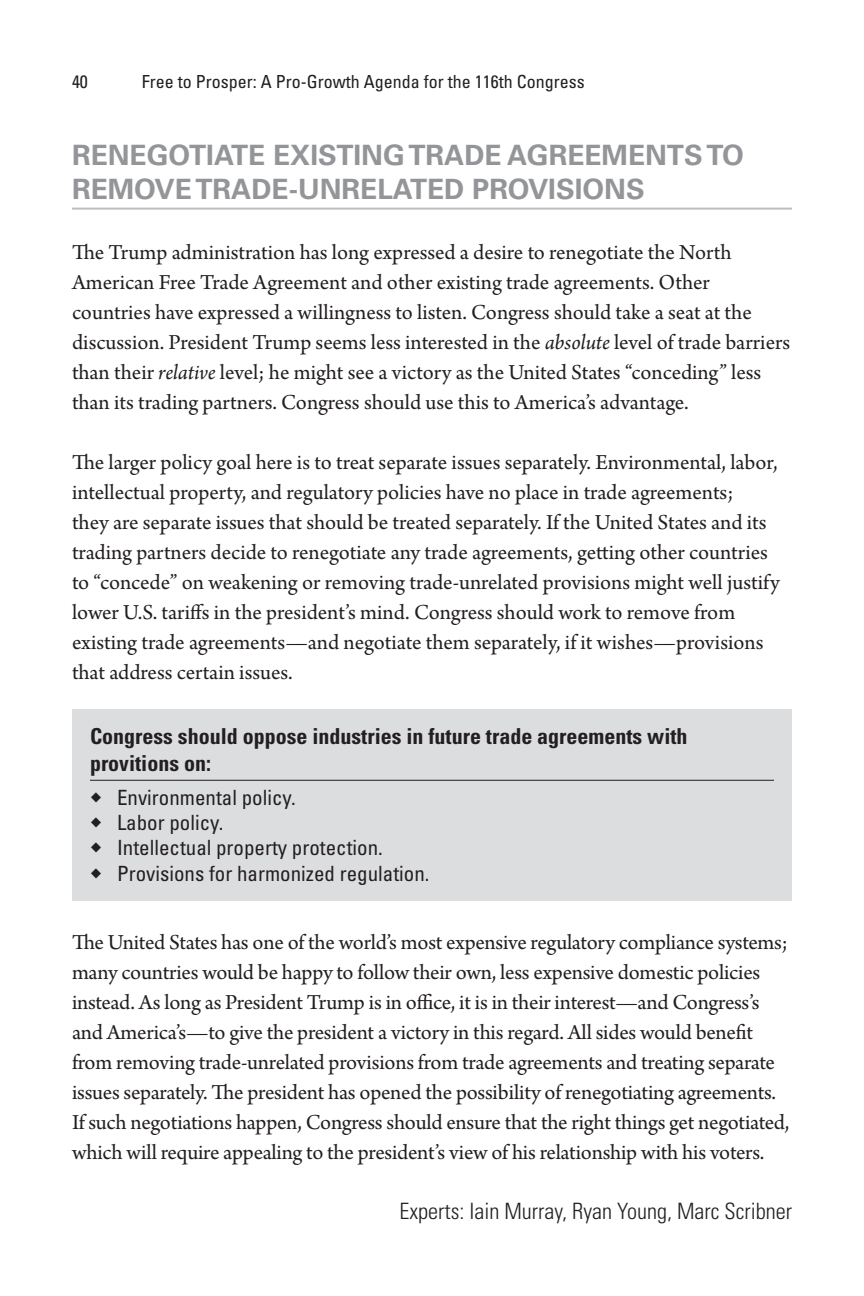
<style>
.page{position:relative;width:864px;height:1296px;background:#fff}
.page>*{position:absolute;margin:0;border:0;box-sizing:border-box;transform-origin:0 0}
.Heading_1{font:700 28px/33.6px "Univers";color:#939598}
.Body_Text{font:22.4px/30px "Arno Pro";letter-spacing:-.005em;color:#231f20}
.Expert{font:300 condensed 22.4px "Univers";color:#231f20}
.Box_Title{font:700 condensed 22px/26.4px "Univers";color:#231f20}
.t1{font:condensed 21px "Univers";color:#231f20}
.t2{font:condensed 18px "Univers";color:#231f20}
.s1{font-style:italic}
.s2{font-family:"Arno Pro";font-stretch:normal;font-size:32px}
</style>
<div class="page">
<hr style="left:72px;top:208px;width:720px;height:2px;background:#bcbdc0">
<div style="left:72px;top:709px;width:720px;height:191px;background:#dcdddf"></div>
<hr style="left:90px;top:780px;width:684px;height:1px;background:#231f20">
<p class="t2" style="left:72px;top:70px;width:17px">40</p>
<p class="t2" style="left:142px;top:70px;width:444px">Free to Prosper: A Pro-Growth Agenda for the 116th Congress</p>
<p class="Heading_1" style="left:72px;top:139px;width:674px">RENEGOTIATE EXISTING TRADE AGREEMENTS TO<br>REMOVE TRADE-UNRELATED PROVISIONS</p>
<p class="Body_Text" style="left:72px;top:238px;width:720px">The Trump administration has long expressed a desire to renegotiate the North American Free Trade Agreement and other existing trade agreements. Other countries have expressed a willingness to listen. Congress should take a seat at the discussion. President Trump seems less interested in the <span class="s1">absolute</span> level of trade barriers than their <span class="s1">relative</span> level; he might see a victory as the United States “conceding” less than its trading partners. Congress should use this to America’s advantage.</p>
<p class="Body_Text" style="left:72px;top:448px;width:709px">The larger policy goal here is to treat separate issues separately. Environmental, labor, intellectual property, and regulatory policies have no place in trade agreements;<br>they are separate issues that should be treated separately. If the United States and its trading partners decide to renegotiate any trade agreements, getting other countries to “concede” on weakening or removing trade-unrelated provisions might well justify lower U.S. tariffs in the president’s mind. Congress should work to remove from existing trade agreements—and negotiate them separately, if it wishes—provisions that address certain issues.</p>
<p class="Box_Title" style="left:90px;top:723px;width:599px">Congress should oppose industries in future trade agreements with provitions on:</p>
<p class="t1" style="left:90px;top:784px;width:207px"><span class="s2">◆</span> Environmental policy.</p>
<p class="t1" style="left:90px;top:809px;width:135px"><span class="s2">◆</span> Labor policy.</p>
<p class="t1" style="left:90px;top:835px;width:294px"><span class="s2">◆</span> Intellectual property protection.</p>
<p class="t1" style="left:90px;top:860px;width:341px"><span class="s2">◆</span> Provisions for harmonized regulation.</p>
<p class="Body_Text" style="left:72px;top:928px;width:719px">The United States has one of the world’s most expensive regulatory compliance systems; many countries would be happy to follow their own, less expensive domestic policies instead. As long as President Trump is in office, it is in their interest—and Congress’s and America’s—to give the president a victory in this regard. All sides would benefit from removing trade-unrelated provisions from trade agreements and treating separate issues separately. The president has opened the possibility of renegotiating agreements.<br>If such negotiations happen, Congress should ensure that the right things get negotiated, which will require appealing to the president’s view of his relationship with his voters.</p>
<p class="Expert" style="left:400px;top:1197px;width:394px">Experts: Iain Murray, Ryan Young, Marc Scribner</p>
</div>
